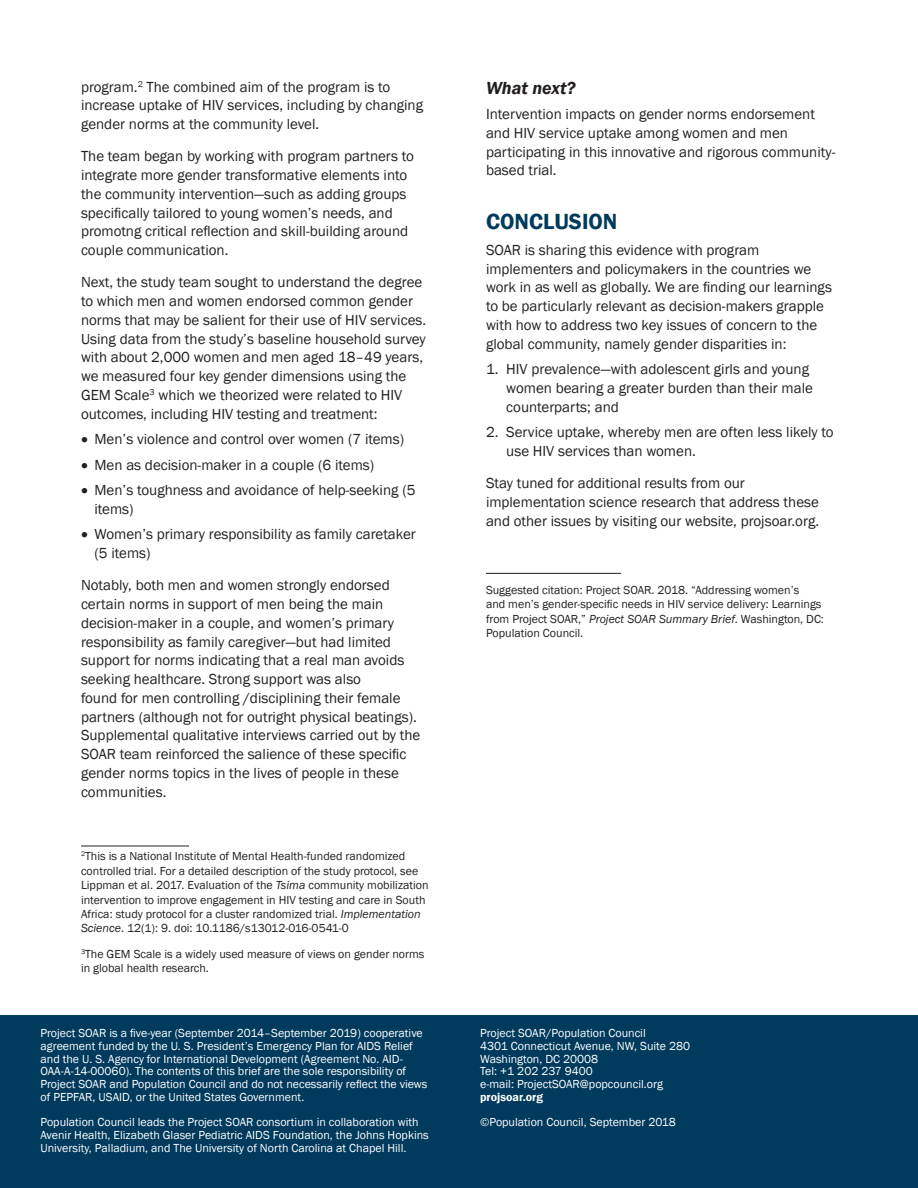
<style>
.page{position:relative;width:918px;height:1188px;background:#fff}
.page>*{position:absolute;margin:0;border:0;box-sizing:border-box;transform-origin:0 0}
.Heading_1{font:600 22.5px "Franklin Gothic";color:#003a5d}
.Heading_3{font:italic 600 18px "Franklin Gothic";color:#231f20}
.Normal_after_Heading{font:15px/18.8px "Franklin Gothic";color:#231f20}
.Acks{font:12px/12.8px "Franklin Gothic";color:#fff}
.Footnote{font:12px/14.4px "Franklin Gothic";color:#231f20}
.SuggestedCite{font:12px/14.4px "Franklin Gothic";color:#231f20}
.Acks-2{font:600 12px "Franklin Gothic";color:#fff}
.s1{font-style:italic}
</style>
<div class="page">
<div style="left:0;top:1015px;width:466px;height:173px;background:#003a5d"></div>
<div style="left:460px;top:1015px;width:458px;height:173px;background:#003a5d"></div>
<hr style="left:81px;top:846px;width:108px;height:1px;background:#231f20">
<hr style="left:486px;top:573px;width:135px;height:1px;background:#231f20">
<p class="Normal_after_Heading" style="left:81px;top:77px;width:344px">program.<sup>2</sup> The combined aim of the program is to increase uptake of HIV services, including by changing gender norms at the community level.</p>
<p class="Normal_after_Heading" style="left:81px;top:147px;width:334px">The team began by working with program partners to integrate more gender transformative elements into the community intervention—such as adding groups specifically tailored to young women’s needs, and promotng critical reflection and skill-building around couple communication.</p>
<p class="Normal_after_Heading" style="left:81px;top:273px;width:347px">Next, the study team sought to understand the degree to which men and women endorsed common gender norms that may be salient for their use of HIV services.<br>Using data from the study’s baseline household survey with about 2,000 women and men aged 18–49 years, we measured four key gender dimensions using the GEM Scale<sup>3</sup> which we theorized were related to HIV outcomes, including HIV testing and treatment:</p>
<p class="Normal_after_Heading" style="left:81px;top:430px;width:325px">• Men’s violence and control over women (7 items)</p>
<p class="Normal_after_Heading" style="left:81px;top:455px;width:295px">• Men as decision-maker in a couple (6 items)</p>
<p class="Normal_after_Heading" style="left:94px;top:481px;width:323px;text-indent:-14px">• Men’s toughness and avoidance of help-seeking (5 items)</p>
<p class="Normal_after_Heading" style="left:94px;top:525px;width:323px;text-indent:-14px">• Women’s primary responsibility as family caretaker (5 items)</p>
<p class="Normal_after_Heading" style="left:81px;top:576px;width:341px">Notably, both men and women strongly endorsed certain norms in support of men being the main decision-maker in a couple, and women’s primary responsibility as family caregiver—but had limited support for norms indicating that a real man avoids seeking healthcare. Strong support was also<br>found for men controlling /disciplining their female partners (although not for outright physical beatings).<br>Supplemental qualitative interviews carried out by the SOAR team reinforced the salience of these specific gender norms topics in the lives of people in these communities.</p>
<p class="Footnote" style="left:81px;top:849px;width:349px"><sup>2</sup>This is a National Institute of Mental Health-funded randomized controlled trial. For a detailed description of the study protocol, see Lippman et al. 2017. Evaluation of the <span class="s1">Tsima</span> community mobilization intervention to improve engagement in HIV testing and care in South Africa: study protocol for a cluster randomized trial. <span class="s1">Implementation Science</span>. 12(1): 9. doi: 10.1186/s13012-016-0541-0</p>
<p class="Footnote" style="left:81px;top:947px;width:345px"><sup>3</sup>The GEM Scale is a widely used measure of views on gender norms in global health research.</p>
<p class="Acks" style="left:40px;top:1027px;width:389px">Project SOAR is a five-year (September 2014–September 2019) cooperative agreement funded by the U. S. President’s Emergency Plan for AIDS Relief and the U. S. Agency for International Development (Agreement No. AID-OAA-A-14-00060). The contents of this brief are the sole responsibility of Project SOAR and Population Council and do not necessarily reflect the views of PEPFAR, USAID, or the United States Government.</p>
<p class="Acks" style="left:40px;top:1116px;width:390px">Population Council leads the Project SOAR consortium in collaboration with<br>Avenir Health, Elizabeth Glaser Pediatric AIDS Foundation, the Johns Hopkins<br>University, Palladium, and The University of North Carolina at Chapel Hill.</p>
<p class="Heading_3" style="left:486px;top:76px;width:91px">What next?</p>
<p class="Normal_after_Heading" style="left:486px;top:105px;width:351px">Intervention impacts on gender norms endorsement and HIV service uptake among women and men participating in this innovative and rigorous community&shy;based trial.</p>
<p class="Heading_1" style="left:486px;top:208px;width:133px">CONCLUSION</p>
<p class="Normal_after_Heading" style="left:486px;top:241px;width:347px">SOAR is sharing this evidence with program implementers and policymakers in the countries we work in as well as globally. We are finding our learnings to be particularly relevant as decision-makers grapple with how to address two key issues of concern to the global community, namely gender disparities in:</p>
<p class="Normal_after_Heading" style="left:506px;top:360px;width:308px;text-indent:-20px">1. HIV prevalence—with adolescent girls and young women bearing a greater burden than their male counterparts; and</p>
<p class="Normal_after_Heading" style="left:506px;top:423px;width:329px;text-indent:-20px">2. Service uptake, whereby men are often less likely to use HIV services than women.</p>
<p class="Normal_after_Heading" style="left:486px;top:474px;width:335px">Stay tuned for additional results from our implementation science research that address these and other issues by visiting our website, projsoar.org.</p>
<p class="SuggestedCite" style="left:486px;top:583px;width:339px">Suggested citation: Project SOAR. 2018. “Addressing women’s<br>and men’s gender-specific needs in HIV service delivery: Learnings from Project SOAR,” <span class="s1">Project SOAR Summary Brief</span>. Washington, DC:<br>Population Council.</p>
<p class="Acks" style="left:480px;top:1027px;width:167px">Project SOAR/Population Council</p>
<p class="Acks" style="left:480px;top:1040px;width:211px">4301 Connecticut Avenue, NW, Suite 280</p>
<p class="Acks" style="left:480px;top:1052px;width:120px">Washington, DC 20008</p>
<p class="Acks" style="left:480px;top:1065px;width:114px">Tel: +1 202 237 9400</p>
<p class="Acks" style="left:480px;top:1078px;width:184px">e-mail: ProjectSOAR@popcouncil.org</p>
<p class="Acks-2" style="left:480px;top:1089px;width:64px">projsoar.org</p>
<p class="Acks" style="left:480px;top:1116px;width:197px">©Population Council, September 2018</p>
</div>
